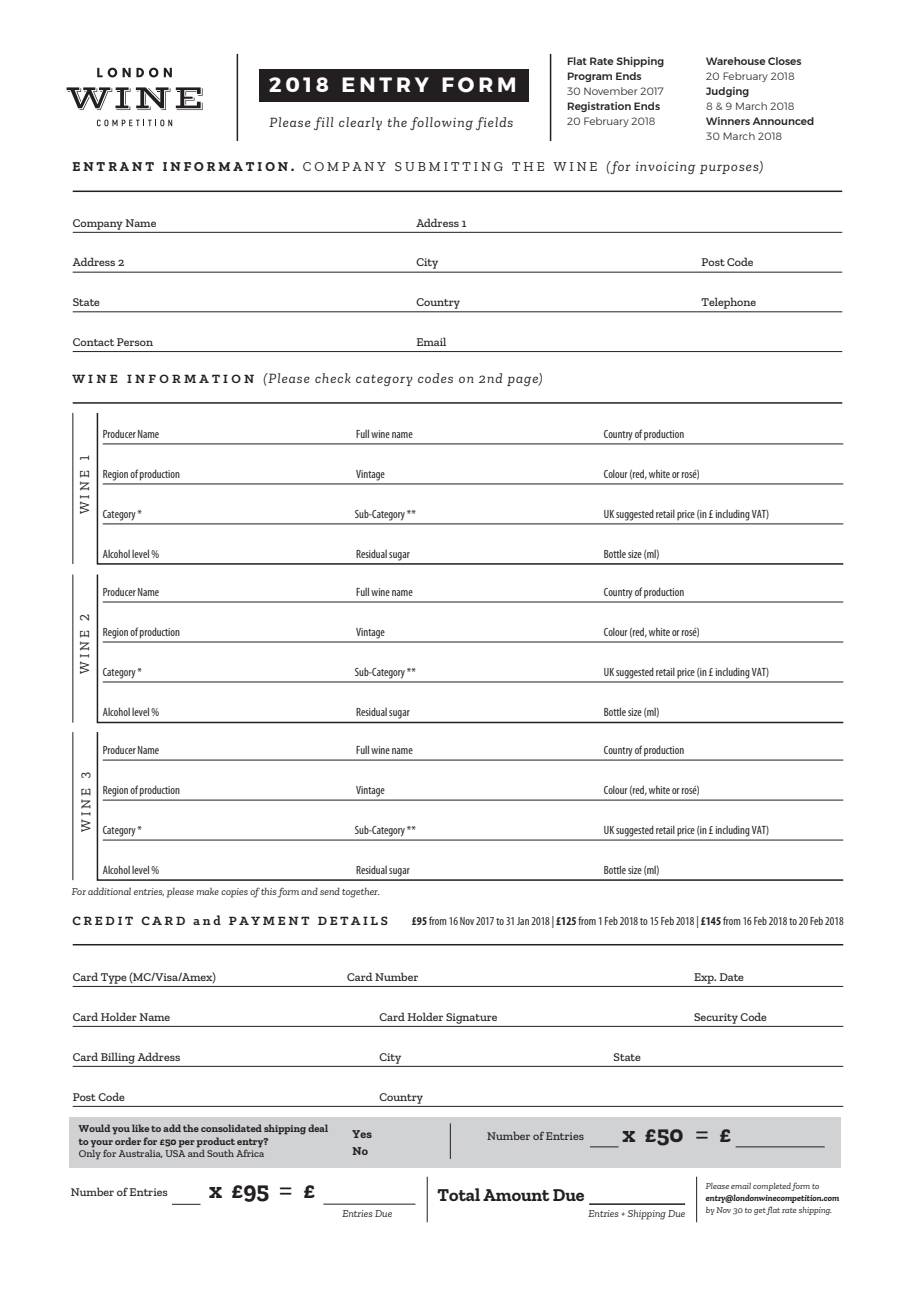
<style>
.page{position:relative;width:919px;height:1289px;background:#fff}
.page>*{position:absolute;margin:0;border:0;box-sizing:border-box;transform-origin:0 0}
.t1{font:700 24.3px "Zilla Slab";color:#231f20}
.t2{font:700 20.55px "Montserrat";letter-spacing:.19em;color:#fff}
.t3{font:700 18px "Zilla Slab";color:#231f20}
.t4{font:italic 14.1px "Zilla Slab";letter-spacing:.07em;color:#231f20}
.t5{font:13.5px "Zilla Slab";letter-spacing:.22em;color:#231f20}
.t6{font:700 13.5px "Klinic Slab";letter-spacing:.2em;color:#231f20}
.t7{font:condensed 12px "Myriad Pro";color:#231f20}
.t8{font:500 12px "Zilla Slab";color:#231f20}
.t9{font:700 12px/16.4px "Zilla Slab";color:#231f20}
.t10{font:italic 10.5px "Zilla Slab";color:#231f20}
.t11{font:500 10.5px/15px "Montserrat";color:#231f20}
.t12{font:700 10.5px/12px "Zilla Slab";letter-spacing:.01em;color:#231f20}
.t13{font:300 10.5px "Montserrat";color:#231f20}
.t14{font:500 10.5px "Zilla Slab";color:#231f20}
.t15{font:italic 9px "Zilla Slab";color:#231f20}
.t16{font:italic 700 9px "Zilla Slab";color:#231f20}
.s1{font-weight:700}
.s2{font-style:italic;font-size:14.1px}
.s3{font-family:"Klinic Slab";font-weight:700;font-style:normal;font-size:13.5px}
.s4{font-weight:500}
</style>
<div class="page">
<svg style="left:97px;top:68px;width:20px;height:9px"></svg>
<svg style="left:123px;top:68px;width:35px;height:9px"></svg>
<svg style="left:164px;top:68px;width:8px;height:9px"></svg>
<svg style="left:67px;top:87px;width:63px;height:23px"></svg>
<svg style="left:136px;top:87px;width:34px;height:23px"></svg>
<svg style="left:176px;top:87px;width:26px;height:23px"></svg>
<svg style="left:97px;top:120px;width:75px;height:6px"></svg>
<hr style="left:236px;top:54px;width:2px;height:87px;background:#231f20">
<hr style="left:549px;top:54px;width:2px;height:87px;background:#231f20">
<div style="left:259px;top:69px;width:269px;height:33px;background:#231f20"></div>
<hr style="left:73px;top:232px;width:769px;height:1px;background:#231f20">
<hr style="left:73px;top:190px;width:769px;height:2px;background:#231f20">
<hr style="left:73px;top:272px;width:769px;height:1px;background:#231f20">
<hr style="left:73px;top:311px;width:769px;height:1px;background:#231f20">
<hr style="left:73px;top:351px;width:769px;height:1px;background:#231f20">
<hr style="left:73px;top:986px;width:770px;height:1px;background:#231f20">
<hr style="left:73px;top:944px;width:770px;height:1px;background:#231f20">
<hr style="left:73px;top:402px;width:769px;height:1px;background:#231f20">
<hr style="left:73px;top:1026px;width:770px;height:1px;background:#231f20">
<hr style="left:73px;top:1066px;width:770px;height:1px;background:#231f20">
<svg style="left:96px;top:732px;width:748px;height:149px"></svg>
<svg style="left:96px;top:574px;width:748px;height:150px"></svg>
<svg style="left:96px;top:412px;width:748px;height:153px"></svg>
<hr style="left:73px;top:413px;width:1px;height:151px;background:#231f20">
<hr style="left:73px;top:1106px;width:770px;height:1px;background:#231f20">
<hr style="left:73px;top:574px;width:1px;height:148px;background:#231f20">
<hr style="left:73px;top:732px;width:1px;height:148px;background:#231f20">
<div style="left:69px;top:1117px;width:771px;height:50px;background:#d1d2d4"></div>
<hr style="left:323px;top:1203px;width:92px;height:1px;background:#231f20">
<hr style="left:427px;top:1176px;width:1px;height:46px;background:#231f20">
<hr style="left:696px;top:1176px;width:1px;height:46px;background:#231f20">
<svg style="left:172px;top:1203px;width:28px;height:1px"></svg>
<hr style="left:589px;top:1203px;width:96px;height:1px;background:#231f20">
<hr style="left:450px;top:1123px;width:1px;height:35px;background:#231f20">
<svg style="left:590px;top:1146px;width:28px;height:1px"></svg>
<hr style="left:735px;top:1146px;width:89px;height:1px;background:#231f20">
<h2 class="t2" style="left:269px;top:68px;width:249px">2018 ENTRY FORM</h2>
<p class="t4" style="left:269px;top:114px;width:245px">Please fill clearly the following fields</p>
<p class="t11" style="left:567px;top:53px;width:99px">Flat Rate Shipping<br>Program Ends</p>
<p class="t13" style="left:567px;top:83px;width:98px">30 November 2017</p>
<p class="t11" style="left:567px;top:98px;width:94px">Registration Ends</p>
<p class="t13" style="left:567px;top:113px;width:90px">20 February 2018</p>
<p class="t11" style="left:706px;top:53px;width:97px">Warehouse Closes</p>
<p class="t13" style="left:706px;top:68px;width:90px">20 February 2018</p>
<p class="t11" style="left:706px;top:83px;width:44px">Judging</p>
<p class="t13" style="left:706px;top:98px;width:90px">8 &amp; 9 March 2018</p>
<p class="t11" style="left:706px;top:113px;width:109px">Winners Announced</p>
<p class="t13" style="left:706px;top:128px;width:77px">30 March 2018</p>
<p class="t5" style="left:72px;top:159px;width:692px"><span class="s1">ENTRANT INFORMATION.</span> COMPANY SUBMITTING THE WINE <span class="s2">(for invoicing purposes)</span></p>
<p class="t8" style="left:73px;top:216px;width:85px">Company Name</p>
<p class="t8" style="left:416px;top:216px;width:51px">Address 1</p>
<p class="t8" style="left:73px;top:256px;width:53px">Address 2</p>
<p class="t8" style="left:416px;top:256px;width:23px">City</p>
<p class="t8" style="left:701px;top:256px;width:53px">Post Code</p>
<p class="t8" style="left:73px;top:295px;width:29px">State</p>
<p class="t8" style="left:416px;top:295px;width:45px">Country</p>
<p class="t8" style="left:701px;top:295px;width:56px">Telephone</p>
<p class="t8" style="left:73px;top:335px;width:82px">Contact Person</p>
<p class="t8" style="left:416px;top:335px;width:32px">Email</p>
<p class="t4" style="left:72px;top:370px;width:472px"><span class="s3">W I N E I N F O R M A T I O N</span> (Please check category codes on 2nd page)</p>
<p class="t5" style="left:77px;top:514px;width:45px;rotate:-90deg">WINE</p>
<p class="t5" style="left:77px;top:674px;width:45px;rotate:-90deg">WINE</p>
<p class="t5" style="left:79px;top:832px;width:45px;rotate:-90deg">WINE</p>
<p class="t7" style="left:103px;top:428px;width:58px">Producer Name</p>
<p class="t7" style="left:356px;top:428px;width:58px">Full wine name</p>
<p class="t7" style="left:604px;top:428px;width:82px">Country of production</p>
<p class="t7" style="left:103px;top:468px;width:79px">Region of production</p>
<p class="t7" style="left:356px;top:468px;width:30px">Vintage</p>
<p class="t7" style="left:604px;top:468px;width:98px">Colour (red, white or rosé)</p>
<p class="t7" style="left:103px;top:508px;width:41px">Category *</p>
<p class="t7" style="left:355px;top:508px;width:62px">Sub-Category **</p>
<p class="t7" style="left:604px;top:508px;width:167px">UK suggested retail price (in £ including VAT)</p>
<p class="t7" style="left:103px;top:548px;width:58px">Alcohol level %</p>
<p class="t7" style="left:356px;top:548px;width:55px">Residual sugar</p>
<p class="t7" style="left:604px;top:548px;width:57px">Bottle size (ml)</p>
<p class="t7" style="left:103px;top:586px;width:58px">Producer Name</p>
<p class="t7" style="left:356px;top:586px;width:58px">Full wine name</p>
<p class="t7" style="left:604px;top:586px;width:82px">Country of production</p>
<p class="t7" style="left:103px;top:626px;width:79px">Region of production</p>
<p class="t7" style="left:356px;top:626px;width:30px">Vintage</p>
<p class="t7" style="left:604px;top:626px;width:98px">Colour (red, white or rosé)</p>
<p class="t7" style="left:103px;top:666px;width:41px">Category *</p>
<p class="t7" style="left:355px;top:666px;width:62px">Sub-Category **</p>
<p class="t7" style="left:604px;top:666px;width:167px">UK suggested retail price (in £ including VAT)</p>
<p class="t7" style="left:103px;top:706px;width:58px">Alcohol level %</p>
<p class="t7" style="left:356px;top:706px;width:55px">Residual sugar</p>
<p class="t7" style="left:604px;top:706px;width:57px">Bottle size (ml)</p>
<p class="t7" style="left:103px;top:744px;width:58px">Producer Name</p>
<p class="t7" style="left:356px;top:744px;width:58px">Full wine name</p>
<p class="t7" style="left:604px;top:744px;width:82px">Country of production</p>
<p class="t7" style="left:103px;top:784px;width:79px">Region of production</p>
<p class="t7" style="left:356px;top:784px;width:30px">Vintage</p>
<p class="t7" style="left:604px;top:784px;width:98px">Colour (red, white or rosé)</p>
<p class="t7" style="left:103px;top:824px;width:41px">Category *</p>
<p class="t7" style="left:355px;top:824px;width:62px">Sub-Category **</p>
<p class="t7" style="left:604px;top:824px;width:167px">UK suggested retail price (in £ including VAT)</p>
<p class="t7" style="left:103px;top:864px;width:58px">Alcohol level %</p>
<p class="t7" style="left:356px;top:864px;width:55px">Residual sugar</p>
<p class="t7" style="left:604px;top:864px;width:57px">Bottle size (ml)</p>
<p class="t10" style="left:72px;top:886px;width:309px">For additional entries, please make copies of this form and send together.</p>
<p class="t6" style="left:72px;top:911px;width:317px">CREDIT CARD and PAYMENT DETAILS</p>
<p class="t7" style="left:412px;top:915px;width:433px"><span class="s1">£95</span> from 16 Nov 2017 to 31 Jan 2018 | <span class="s1">£125</span> from 1 Feb 2018 to 15 Feb 2018 | <span class="s1">£145</span> from 16 Feb 2018 to 20 Feb 2018</p>
<p class="t8" style="left:73px;top:970px;width:144px">Card Type (MC/Visa/Amex)</p>
<p class="t8" style="left:347px;top:970px;width:73px">Card Number</p>
<p class="t8" style="left:694px;top:970px;width:51px">Exp. Date</p>
<p class="t8" style="left:73px;top:1009px;width:99px">Card Holder Name</p>
<p class="t8" style="left:73px;top:1049px;width:109px">Card Billing Address</p>
<p class="t8" style="left:379px;top:1009px;width:120px">Card Holder Signature</p>
<p class="t8" style="left:694px;top:1009px;width:74px">Security Code</p>
<p class="t8" style="left:379px;top:1049px;width:23px">City</p>
<p class="t8" style="left:613px;top:1049px;width:29px">State</p>
<p class="t8" style="left:73px;top:1089px;width:53px">Post Code</p>
<p class="t8" style="left:379px;top:1089px;width:45px">Country</p>
<p class="t12" style="left:79px;top:1122px;width:250px">Would you like to add the consolidated shipping deal to your order for £50 per product entry?</p>
<p class="t14" style="left:79px;top:1147px;width:187px">Only for Australia, USA and South Africa</p>
<p class="t9" style="left:352px;top:1125px;width:21px">Yes<br>No</p>
<p class="t8" style="left:487px;top:1129px;width:98px">Number of Entries</p>
<h1 class="t1" style="left:622px;top:1120px;width:110px">x £50 <span class="s4">=</span> £</h1>
<p class="t8" style="left:71px;top:1184px;width:98px">Number of Entries</p>
<h1 class="t1" style="left:209px;top:1176px;width:108px">x £95 <span class="s4">=</span> £</h1>
<h3 class="t3" style="left:437px;top:1184px;width:148px">Total Amount Due</h3>
<p class="t10" style="left:342px;top:1207px;width:51px">Entries Due</p>
<p class="t10" style="left:588px;top:1207px;width:98px">Entries + Shipping Due</p>
<p class="t15" style="left:706px;top:1180px;width:115px">Please email completed form to</p>
<p class="t16" style="left:706px;top:1192px;width:135px">entry@londonwinecompetition.com</p>
<p class="t15" style="left:706px;top:1204px;width:128px">by Nov 30 to get flat rate shipping.</p>
</div>
